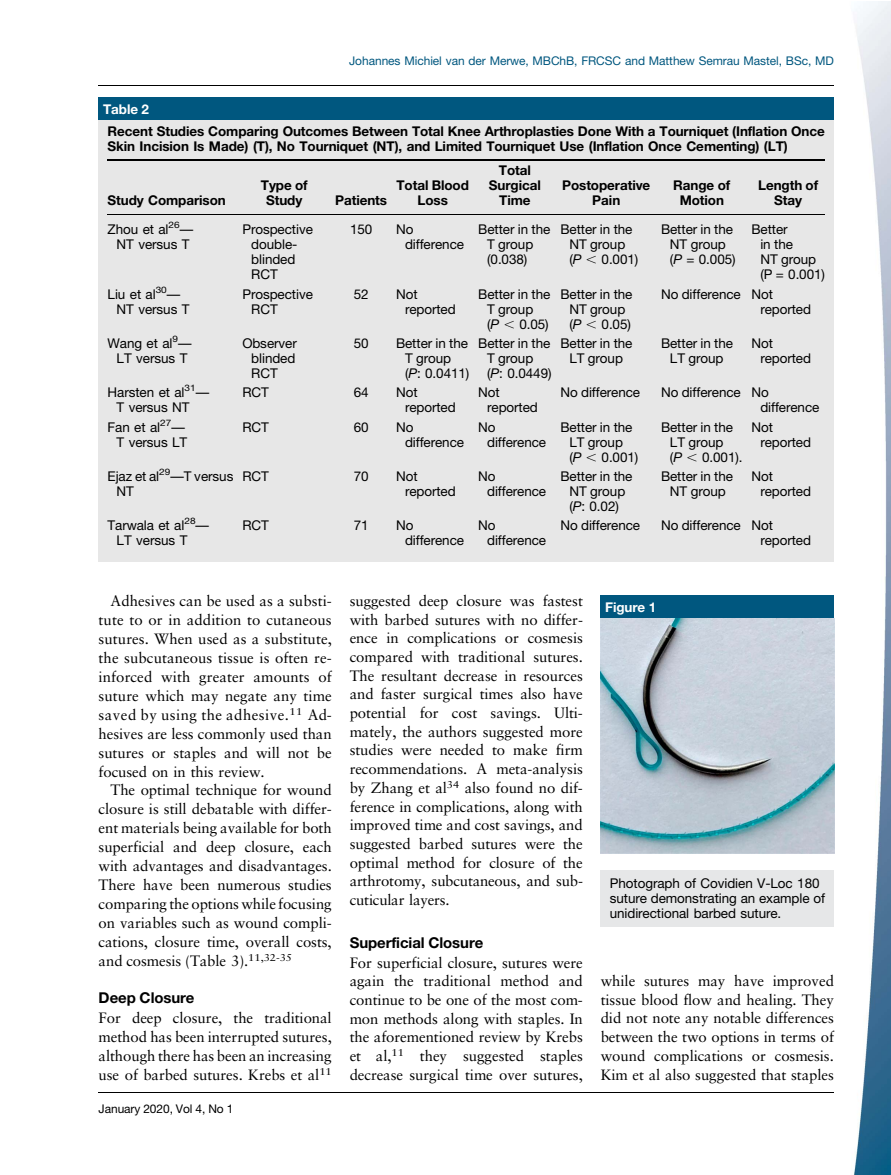
<style>
.page{position:relative;width:891px;height:1175px;background:#fff}
.page>*{position:absolute;margin:0;border:0;box-sizing:border-box;transform-origin:0 0}
.t1{font:15px/18.8px "Adv O Tece 49054";color:#000;text-align:justify}
.t2{font:15px "Adv O Td 1 f 5 cc 91.B";color:#000}
.t3{font:13.5px/15px "Adv OT7 fe 89 a 09";color:#000}
.t4{font:13.5px/15px "Adv O Td 1 f 5 cc 91.B";color:#000;text-align:center}
.t5{font:13.5px "Adv O Td 1 f 5 cc 91.B";color:#fff}
.t6{font:12px "Adv OT7 fe 89 a 09";color:#00577f}
.t7{font:12px "Adv OT7 fe 89 a 09";color:#000}
.s1{font-style:inherit}
.s2{font-family:"Adv O Tc 4 f 305 bd.I"}
.s3{font-family:"Adv PS586 B"}
</style>
<div class="page">
<img style="left:854px;top:1px;width:37px;height:1173px">
<div style="left:99px;top:151px;width:735px;height:411px;background:#e7e7e7"></div>
<hr style="left:108px;top:159px;width:717px;height:1px;background:#000">
<hr style="left:108px;top:214px;width:717px;height:1px;background:#000">
<div style="left:99px;top:98px;width:735px;height:22px;background:#00577f"></div>
<div style="left:99px;top:120px;width:735px;height:31px;background:#e7e7e7"></div>
<div style="left:601px;top:595px;width:233px;height:23px;background:#00577f"></div>
<div style="left:601px;top:869px;width:233px;height:19px;background:#e6e7e8"></div>
<div style="left:601px;top:888px;width:233px;height:15px;background:#e6e7e8"></div>
<div style="left:601px;top:903px;width:233px;height:24px;background:#e6e7e8"></div>
<svg style="left:601px;top:869px;width:233px;height:1px"></svg>
<img style="left:601px;top:618px;width:233px;height:235px">
<hr style="left:99px;top:85px;width:735px;height:1px;background:#000">
<hr style="left:99px;top:1092px;width:735px;height:1px;background:#000">
<p class="t6" style="left:349px;top:57px;width:486px">Johannes Michiel van der Merwe, MBChB, FRCSC and Matthew Semrau Mastel, BSc, MD</p>
<p class="t5" style="left:103px;top:104px;width:47px">Table 2</p>
<p class="t4" style="left:108px;top:125px;width:719px;text-align:left">Recent Studies Comparing Outcomes Between Total Knee Arthroplasties Done With a Tourniquet (Inflation Once<br>Skin Incision Is Made) (T), No Tourniquet (NT), and Limited Tourniquet Use (Inflation Once Cementing) (LT)</p>
<p class="t4" style="left:108px;top:194px;width:120px">Study Comparison</p>
<p class="t4" style="left:261px;top:179px;width:48px">Type of<br>Study</p>
<p class="t4" style="left:335px;top:194px;width:53px">Patients</p>
<p class="t4" style="left:396px;top:179px;width:74px">Total Blood<br>Loss</p>
<p class="t4" style="left:489px;top:164px;width:53px">Total<br>Surgical<br>Time</p>
<p class="t4" style="left:562px;top:179px;width:90px">Postoperative<br>Pain</p>
<p class="t4" style="left:673px;top:179px;width:58px">Range of<br>Motion</p>
<p class="t4" style="left:758px;top:179px;width:61px">Length of<br>Stay</p>
<p class="t3" style="left:108px;top:223px;width:87px;text-align:center">Zhou et al<sup>26</sup><span class="s1">—<br></span>NT versus T</p>
<p class="t3" style="left:251px;top:223px;width:63px;text-indent:-9px">Prospective double&shy;blinded<br>RCT</p>
<p class="t3" style="left:350px;top:223px;width:24px">150</p>
<p class="t3" style="left:405px;top:223px;width:60px;text-indent:-9px">No difference</p>
<p class="t3" style="left:487px;top:223px;width:65px;text-indent:-9px">Better in the<br>T group (0.038)</p>
<p class="t3" style="left:569px;top:223px;width:70px;text-indent:-9px">Better in the<br>NT group (<span class="s2">P</span> <span class="s3">,</span> 0.001)</p>
<p class="t3" style="left:670px;top:223px;width:67px;text-indent:-9px">Better in the<br>NT group (<span class="s2">P</span> = 0.005)</p>
<p class="t3" style="left:760px;top:223px;width:66px;text-indent:-9px">Better<br>in the<br>NT group (P = 0.001)</p>
<p class="t3" style="left:117px;top:288px;width:75px;text-indent:-9px">Liu et al<sup>30</sup><span class="s1">—<br></span>NT versus T</p>
<p class="t3" style="left:251px;top:288px;width:63px;text-indent:-9px">Prospective<br>RCT</p>
<p class="t3" style="left:354px;top:288px;width:16px">52</p>
<p class="t3" style="left:405px;top:288px;width:52px;text-indent:-9px">Not reported</p>
<p class="t3" style="left:478px;top:288px;width:73px;text-align:center">Better in the<br>T group<br>(<span class="s2">P</span> <span class="s3">,</span> 0.05)</p>
<p class="t3" style="left:560px;top:288px;width:73px;text-align:center">Better in the<br>NT group<br>(<span class="s2">P</span> <span class="s3">,</span> 0.05)</p>
<p class="t3" style="left:760px;top:288px;width:52px;text-indent:-99px">No difference Not reported</p>
<p class="t3" style="left:108px;top:337px;width:85px;text-align:center">Wang et al<sup>9</sup><span class="s1">—<br></span>LT versus T</p>
<p class="t3" style="left:251px;top:337px;width:47px;text-align:justify;text-indent:-9px">Observer blinded RCT</p>
<p class="t3" style="left:354px;top:337px;width:16px">50</p>
<p class="t3" style="left:405px;top:337px;width:66px;text-indent:-9px">Better in the<br>T group (<span class="s2">P</span>: 0.0411)</p>
<p class="t3" style="left:487px;top:337px;width:66px;text-indent:-9px">Better in the<br>T group (<span class="s2">P</span>: 0.0449)</p>
<p class="t3" style="left:560px;top:337px;width:73px;text-align:center">Better in the<br>LT group</p>
<p class="t3" style="left:661px;top:337px;width:73px;text-align:center">Better in the<br>LT group</p>
<p class="t3" style="left:760px;top:337px;width:52px;text-indent:-9px">Not reported</p>
<p class="t3" style="left:117px;top:386px;width:94px;text-indent:-9px">Harsten et al<sup>31</sup><span class="s1">—<br></span>T versus NT</p>
<p class="t3" style="left:242px;top:386px;width:28px">RCT</p>
<p class="t3" style="left:354px;top:386px;width:16px">64</p>
<p class="t3" style="left:405px;top:386px;width:52px;text-indent:-9px">Not reported</p>
<p class="t3" style="left:487px;top:386px;width:52px;text-indent:-9px">Not reported</p>
<p class="t3" style="left:560px;top:386px;width:81px">No difference</p>
<p class="t3" style="left:760px;top:386px;width:60px;text-indent:-99px">No difference No difference</p>
<p class="t3" style="left:108px;top:421px;width:81px;text-align:right">Fan et al<sup>27</sup><span class="s1">—<br></span>T versus LT</p>
<p class="t3" style="left:242px;top:421px;width:28px">RCT</p>
<p class="t3" style="left:354px;top:421px;width:16px">60</p>
<p class="t3" style="left:405px;top:421px;width:60px;text-indent:-9px">No difference</p>
<p class="t3" style="left:487px;top:421px;width:60px;text-indent:-9px">No difference</p>
<p class="t3" style="left:569px;top:421px;width:70px;text-indent:-9px">Better in the<br>LT group<br>(<span class="s2">P</span> <span class="s3">,</span> 0.001)</p>
<p class="t3" style="left:670px;top:421px;width:74px;text-indent:-9px">Better in the<br>LT group<br>(<span class="s2">P</span> <span class="s3">,</span> 0.001).</p>
<p class="t3" style="left:760px;top:421px;width:52px;text-indent:-9px">Not reported</p>
<p class="t3" style="left:117px;top:470px;width:118px;text-indent:-9px">Ejaz et al<sup>29</sup><span class="s1">—</span>T versus<br>NT</p>
<p class="t3" style="left:242px;top:470px;width:28px">RCT</p>
<p class="t3" style="left:354px;top:470px;width:16px">70</p>
<p class="t3" style="left:405px;top:470px;width:52px;text-indent:-9px">Not reported</p>
<p class="t3" style="left:487px;top:470px;width:60px;text-indent:-9px">No difference</p>
<p class="t3" style="left:560px;top:470px;width:73px;text-align:center">Better in the<br>NT group (<span class="s2">P</span>: 0.02)</p>
<p class="t3" style="left:661px;top:470px;width:73px;text-align:center">Better in the<br>NT group</p>
<p class="t3" style="left:760px;top:470px;width:52px;text-indent:-9px">Not reported</p>
<p class="t3" style="left:117px;top:519px;width:94px;text-indent:-9px">Tarwala et al<sup>28</sup><span class="s1">—<br></span>LT versus T</p>
<p class="t3" style="left:242px;top:519px;width:28px">RCT</p>
<p class="t3" style="left:354px;top:519px;width:16px">71</p>
<p class="t3" style="left:405px;top:519px;width:60px;text-indent:-9px">No difference</p>
<p class="t3" style="left:487px;top:519px;width:60px;text-indent:-9px">No difference</p>
<p class="t3" style="left:560px;top:519px;width:81px">No difference</p>
<p class="t3" style="left:760px;top:519px;width:52px;text-indent:-99px">No difference Not reported</p>
<p class="t1" style="left:99px;top:592px;width:235px;text-indent:12px">Adhesives can be used as a substi&shy;tute to or in addition to cutaneous sutures. When used as a substitute, the subcutaneous tissue is often re&shy;inforced with greater amounts of suture which may negate any time saved by using the adhesive.<sup>11</sup> Ad&shy;hesives are less commonly used than sutures or staples and will not be focused on in this review.</p>
<p class="t1" style="left:99px;top:782px;width:235px;text-indent:12px">The optimal technique for wound closure is still debatable with differ&shy;ent materials being available for both superficial and deep closure, each with advantages and disadvantages.<br>There have been numerous studies comparing the options while focusing on variables such as wound compli&shy;cations, closure time, overall costs, and cosmesis (Table 3).<sup>11,32-35</sup></p>
<p class="t2" style="left:99px;top:992px;width:97px">Deep Closure</p>
<p class="t1" style="left:99px;top:1009px;width:235px">For deep closure, the traditional method has been interrupted sutures, although there has been an increasing use of barbed sutures. Krebs et al<sup>11</sup></p>
<p class="t7" style="left:99px;top:1104px;width:136px">January 2020, Vol 4, No 1</p>
<p class="t1" style="left:350px;top:592px;width:235px">suggested deep closure was fastest with barbed sutures with no differ&shy;ence in complications or cosmesis compared with traditional sutures.<br>The resultant decrease in resources and faster surgical times also have potential for cost savings. Ulti&shy;mately, the authors suggested more studies were needed to make firm recommendations. A meta-analysis by Zhang et al<sup>34</sup> also found no dif&shy;ference in complications, along with improved time and cost savings, and suggested barbed sutures were the optimal method for closure of the arthrotomy, subcutaneous, and sub&shy;cuticular layers.</p>
<p class="t2" style="left:350px;top:937px;width:135px">Superficial Closure</p>
<p class="t1" style="left:350px;top:954px;width:235px">For superficial closure, sutures were again the traditional method and continue to be one of the most com&shy;mon methods along with staples. In the aforementioned review by Krebs et al,<sup>11</sup> they suggested staples decrease surgical time over sutures,</p>
<p class="t5" style="left:605px;top:602px;width:52px">Figure 1</p>
<p class="t3" style="left:610px;top:877px;width:217px">Photograph of Covidien V-Loc 180 suture demonstrating an example of unidirectional barbed suture.</p>
<p class="t1" style="left:601px;top:972px;width:235px">while sutures may have improved tissue blood flow and healing. They did not note any notable differences between the two options in terms of wound complications or cosmesis.<br>Kim et al also suggested that staples</p>
</div>
